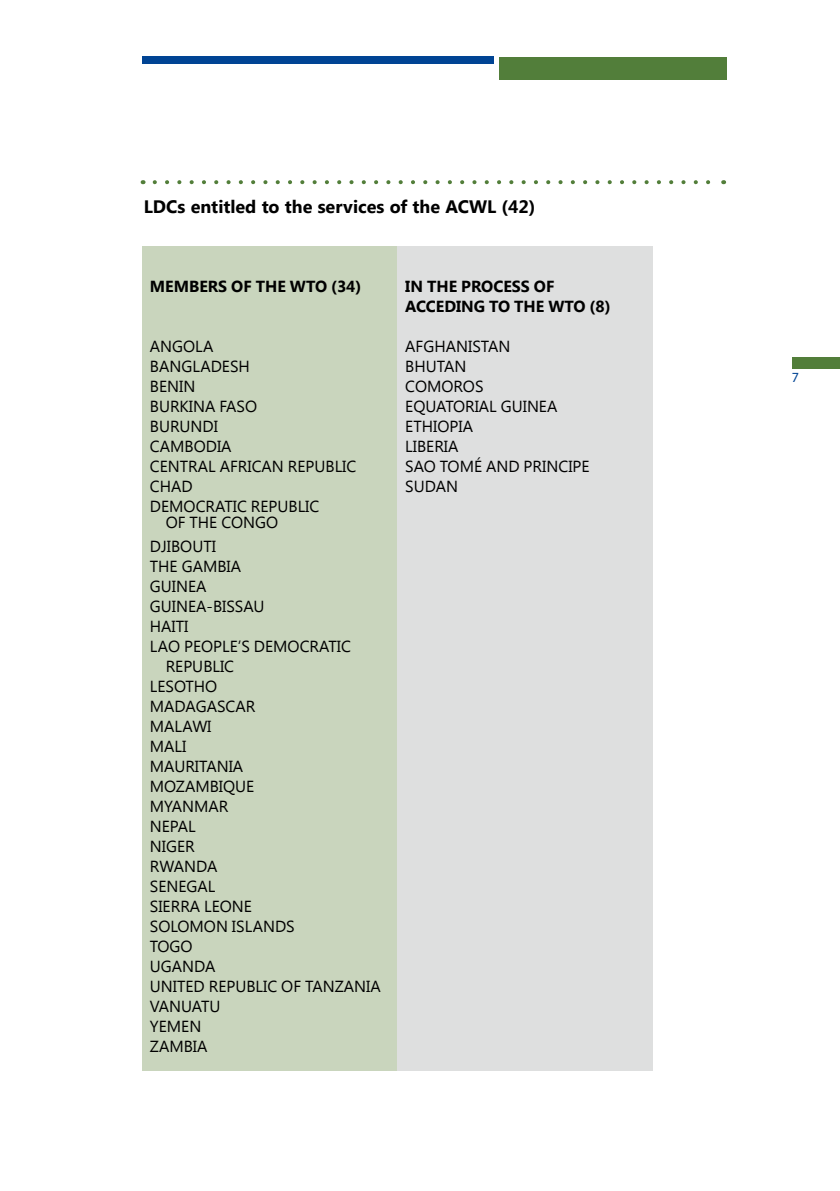
<style>
.page{position:relative;width:840px;height:1191px;background:#fff}
.page>*{position:absolute;margin:0;border:0;box-sizing:border-box;transform-origin:0 0}
.t1{font:700 18px "Segoe UI";color:#000}
.t2{font:16px/20px "Segoe UI";color:#000}
.t3{font:700 16px/20px "Segoe UI";color:#000}
.t4{font:14px "Myriad Pro";color:#004494}
</style>
<div class="page">
<div style="left:499px;top:57px;width:227px;height:22px;background:#527e3a"></div>
<div style="left:142px;top:57px;width:351px;height:7px;background:#004494"></div>
<div style="left:791px;top:357px;width:48px;height:12px;background:#527e3a"></div>
<svg style="left:155px;top:180px;width:556px;height:4px"></svg>
<div style="left:142px;top:247px;width:255px;height:824px;background:#c9d5bd"></div>
<div style="left:397px;top:247px;width:255px;height:824px;background:#dedfdf"></div>
<p class="t1" style="left:144px;top:193px;width:393px">LDCs entitled to the services of the ACWL (42)</p>
<p class="t3" style="left:150px;top:275px;width:213px">MEMBERS OF THE WTO (34)</p>
<p class="t2" style="left:150px;top:335px;width:208px">ANGOLA<br>BANGLADESH<br>BENIN<br>BURKINA FASO<br>BURUNDI<br>CAMBODIA<br>CENTRAL AFRICAN REPUBLIC<br>CHAD<br>DEMOCRATIC REPUBLIC</p>
<p class="t2" style="left:150px;top:509px;width:130px;line-height:24px;text-indent:16px">OF THE CONGO<br>DJIBOUTI</p>
<p class="t2" style="left:150px;top:555px;width:93px">THE GAMBIA</p>
<p class="t2" style="left:150px;top:575px;width:58px">GUINEA</p>
<p class="t2" style="left:150px;top:595px;width:116px">GUINEA-BISSAU</p>
<p class="t2" style="left:150px;top:615px;width:40px">HAITI</p>
<p class="t2" style="left:150px;top:635px;width:202px">LAO PEOPLE’S DEMOCRATIC</p>
<p class="t2" style="left:165px;top:655px;width:70px">REPUBLIC</p>
<p class="t2" style="left:150px;top:675px;width:69px">LESOTHO</p>
<p class="t2" style="left:150px;top:695px;width:107px">MADAGASCAR</p>
<p class="t2" style="left:150px;top:715px;width:63px">MALAWI</p>
<p class="t2" style="left:150px;top:735px;width:38px">MALI</p>
<p class="t2" style="left:150px;top:755px;width:95px">MAURITANIA</p>
<p class="t2" style="left:150px;top:775px;width:106px">MOZAMBIQUE</p>
<p class="t2" style="left:150px;top:795px;width:80px">MYANMAR</p>
<p class="t2" style="left:150px;top:815px;width:47px">NEPAL</p>
<p class="t2" style="left:150px;top:835px;width:46px">NIGER</p>
<p class="t2" style="left:150px;top:855px;width:69px">RWANDA</p>
<p class="t2" style="left:150px;top:875px;width:67px">SENEGAL</p>
<p class="t2" style="left:150px;top:895px;width:104px">SIERRA LEONE</p>
<p class="t2" style="left:150px;top:915px;width:146px">SOLOMON ISLANDS</p>
<p class="t2" style="left:150px;top:935px;width:44px">TOGO</p>
<p class="t2" style="left:150px;top:955px;width:67px">UGANDA</p>
<p class="t2" style="left:150px;top:975px;width:232px">UNITED REPUBLIC OF TANZANIA</p>
<p class="t2" style="left:150px;top:995px;width:72px">VANUATU</p>
<p class="t2" style="left:150px;top:1015px;width:53px">YEMEN</p>
<p class="t2" style="left:150px;top:1035px;width:59px">ZAMBIA</p>
<p class="t3" style="left:405px;top:275px;width:207px">IN THE PROCESS OF<br>ACCEDING TO THE WTO (8)</p>
<p class="t2" style="left:405px;top:335px;width:186px">AFGHANISTAN<br>BHUTAN<br>COMOROS<br>EQUATORIAL GUINEA<br>ETHIOPIA<br>LIBERIA<br>SAO TOMÉ AND PRINCIPE<br>SUDAN</p>
<p class="t4" style="left:791px;top:369px;width:9px">7</p>
</div>
